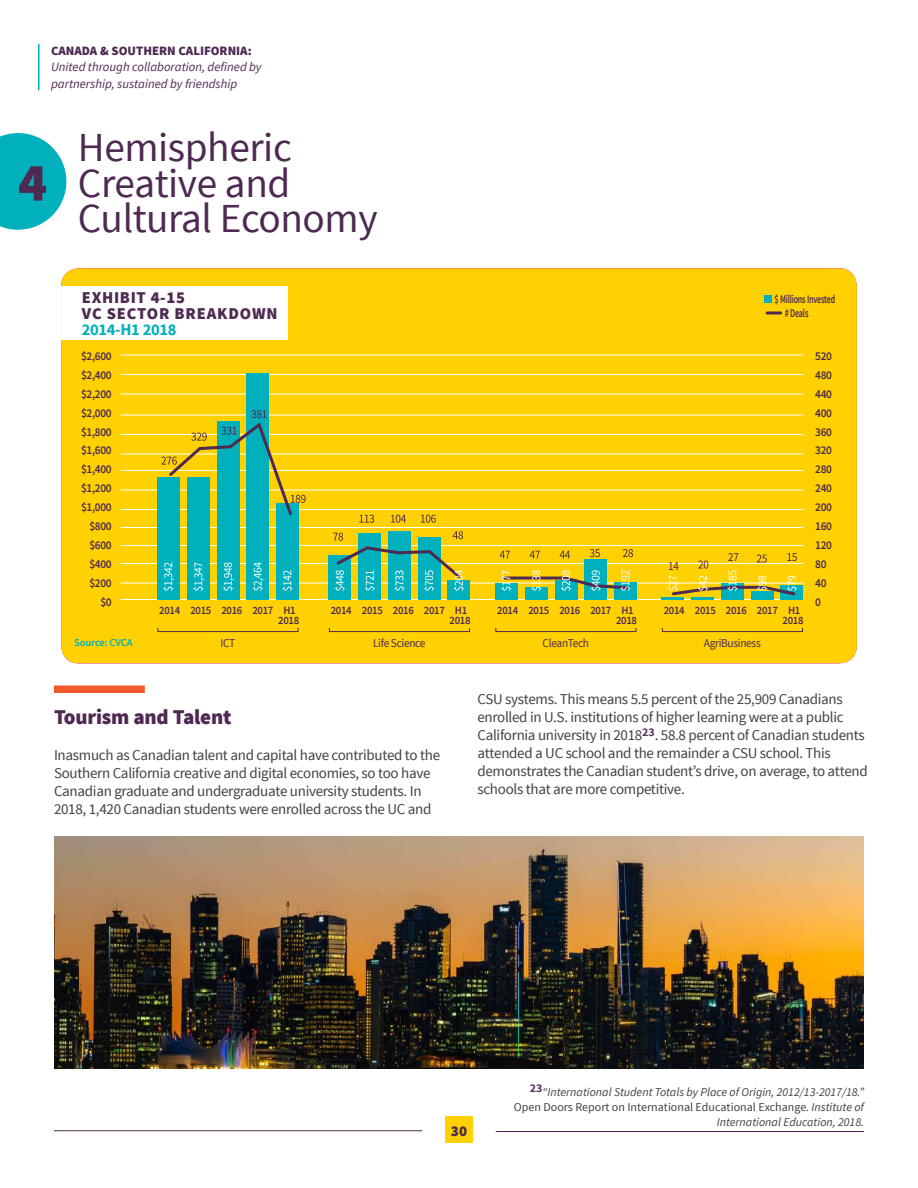
<style>
.page{position:relative;width:918px;height:1188px;background:#fff}
.page>*{position:absolute;margin:0;border:0;box-sizing:border-box;transform-origin:0 0}
.t1{font:900 54px "Source Sans Pro";color:#4e2951}
.t2{font:41.25px/35.2px "Source Sans Pro";letter-spacing:-.01em;color:#4e2951}
.t3{font:900 21px "Source Sans Pro";letter-spacing:-.01em;color:#4e2951}
.t4{font:900 16.5px "Source Sans Pro";letter-spacing:.05em;color:#4e2951}
.t5{font:700 16.5px "Source Sans Pro";letter-spacing:-.02em;color:#00b0bd}
.t6{font:15px/18px "Source Sans Pro";letter-spacing:-.02em;color:#414042}
.t7{font:900 15px "Source Sans Pro";color:#4e2951}
.t8{font:italic 12.75px/16.5px "Source Sans Pro";color:#4e2951}
.t9{font:900 12.75px "Source Sans Pro";color:#4e2951}
.t10{font:italic 12px/15px "Source Sans Pro";color:#414042;text-align:right}
.t11{font:600 12px/18.9px "Source Sans Pro";letter-spacing:-.03em;color:#4e2951;text-align:right;scale:.95 1}
.t12{font:12px "Source Sans Pro";letter-spacing:-.03em;color:#4e2951;scale:.95 1}
.t13{font:600 11.7px/13.5px "Source Sans Pro";letter-spacing:-.02em;color:#4e2951;scale:.68 1}
.t14{font:600 11.25px "Source Sans Pro";letter-spacing:-.03em;color:#4e2951;scale:.95 1}
.t15{font:600 10.5px "Source Sans Pro";letter-spacing:-.01em;color:#00b0bd}
.s1{font-style:normal}
</style>
<div class="page">
<svg style="left:0;top:133px;width:66px;height:97px;background:#29bcc7"></svg>
<hr style="left:54px;top:1130px;width:368px;height:1px;background:#4e2951">
<hr style="left:496px;top:1131px;width:368px;height:1px;background:#4e2951">
<div style="left:445px;top:1116px;width:28px;height:27px;background:#ffd100"></div>
<hr style="left:38px;top:44px;width:2px;height:46px;background:#00b0bd">
<div style="left:61px;top:268px;width:796px;height:395px;background:#ffd100"></div>
<hr style="left:120px;top:355px;width:683px;height:1px;background:#fff">
<hr style="left:120px;top:374px;width:683px;height:1px;background:#fff">
<hr style="left:120px;top:394px;width:683px;height:1px;background:#fff">
<hr style="left:120px;top:415px;width:683px;height:1px;background:#fff">
<hr style="left:120px;top:434px;width:683px;height:1px;background:#fff">
<hr style="left:120px;top:454px;width:683px;height:1px;background:#fff">
<hr style="left:120px;top:470px;width:683px;height:1px;background:#fff">
<hr style="left:120px;top:490px;width:683px;height:1px;background:#fff">
<hr style="left:120px;top:509px;width:683px;height:1px;background:#fff">
<hr style="left:120px;top:527px;width:683px;height:1px;background:#fff">
<hr style="left:120px;top:545px;width:683px;height:1px;background:#fff">
<hr style="left:120px;top:563px;width:683px;height:1px;background:#fff">
<hr style="left:120px;top:583px;width:683px;height:1px;background:#fff">
<hr style="left:120px;top:599px;width:683px;height:1px;background:#fff">
<hr style="left:662px;top:598px;width:22px;height:2px;background:#00b0bd">
<div style="left:662px;top:628px;width:141px;height:4px;border:1px solid #4e2951"></div>
<hr style="left:692px;top:597px;width:22px;height:3px;background:#00b0bd">
<div style="left:722px;top:583px;width:22px;height:17px;background:#00b0bd"></div>
<div style="left:751px;top:591px;width:22px;height:9px;background:#00b0bd"></div>
<div style="left:781px;top:586px;width:22px;height:14px;background:#00b0bd"></div>
<div style="left:495px;top:583px;width:22px;height:17px;background:#00b0bd"></div>
<div style="left:496px;top:628px;width:140px;height:4px;border:1px solid #4e2951"></div>
<div style="left:525px;top:587px;width:23px;height:13px;background:#00b0bd"></div>
<div style="left:555px;top:580px;width:22px;height:20px;background:#00b0bd"></div>
<div style="left:585px;top:560px;width:22px;height:40px;background:#00b0bd"></div>
<div style="left:614px;top:583px;width:23px;height:17px;background:#00b0bd"></div>
<div style="left:329px;top:555px;width:22px;height:45px;background:#00b0bd"></div>
<div style="left:329px;top:628px;width:141px;height:4px;border:1px solid #4e2951"></div>
<div style="left:359px;top:534px;width:22px;height:66px;background:#00b0bd"></div>
<div style="left:389px;top:532px;width:22px;height:68px;background:#00b0bd"></div>
<div style="left:418px;top:537px;width:22px;height:63px;background:#00b0bd"></div>
<div style="left:448px;top:580px;width:22px;height:20px;background:#00b0bd"></div>
<div style="left:157px;top:478px;width:22px;height:122px;background:#00b0bd"></div>
<svg style="left:163px;top:563px;width:11px;height:28px"></svg>
<div style="left:158px;top:628px;width:140px;height:4px;border:1px solid #4e2951"></div>
<div style="left:187px;top:478px;width:23px;height:122px;background:#00b0bd"></div>
<div style="left:217px;top:421px;width:22px;height:179px;background:#00b0bd"></div>
<div style="left:247px;top:373px;width:22px;height:227px;background:#00b0bd"></div>
<div style="left:276px;top:503px;width:23px;height:97px;background:#00b0bd"></div>
<svg style="left:193px;top:563px;width:11px;height:28px"></svg>
<svg style="left:223px;top:563px;width:11px;height:28px"></svg>
<svg style="left:253px;top:562px;width:11px;height:29px"></svg>
<svg style="left:282px;top:570px;width:11px;height:21px"></svg>
<div style="left:61px;top:286px;width:227px;height:53px;background:#fff"></div>
<div style="left:764px;top:296px;width:8px;height:7px;background:#00b0bd"></div>
<hr style="left:767px;top:311px;width:14px;height:3px;background:#4e2951">
<svg style="left:161px;top:410px;width:145px;height:108px"></svg>
<svg style="left:359px;top:515px;width:15px;height:8px"></svg>
<svg style="left:391px;top:515px;width:15px;height:8px"></svg>
<svg style="left:421px;top:515px;width:15px;height:8px"></svg>
<svg style="left:500px;top:551px;width:10px;height:8px"></svg>
<svg style="left:530px;top:551px;width:10px;height:8px"></svg>
<svg style="left:560px;top:551px;width:10px;height:8px"></svg>
<svg style="left:590px;top:549px;width:10px;height:8px"></svg>
<svg style="left:623px;top:549px;width:10px;height:8px"></svg>
<svg style="left:333px;top:531px;width:131px;height:60px"></svg>
<svg style="left:501px;top:570px;width:130px;height:21px"></svg>
<svg style="left:668px;top:553px;width:129px;height:44px;background:#d8c32c"></svg>
<div style="left:54px;top:686px;width:91px;height:7px;background:#f1582c"></div>
<img style="left:54px;top:836px;width:810px;height:233px">
<p class="t9" style="left:51px;top:42px;width:202px">CANADA &amp; SOUTHERN CALIFORNIA:</p>
<p class="t8" style="left:51px;top:59px;width:212px">United through collaboration, defined by partnership, sustained by friendship</p>
<h1 class="t1" style="left:18px;top:147px;width:31px">4</h1>
<h2 class="t2" style="left:78px;top:131px;width:301px">Hemispheric<br>Creative and<br>Cultural Economy</h2>
<p class="t4" style="left:82px;top:287px;width:105px">EXHIBIT 4-15</p>
<p class="t13" style="left:785px;top:293px;width:76px;text-indent:-10px">$ Millions Invested # Deals</p>
<p class="t4" style="left:82px;top:303px;width:197px">VC SECTOR BREAKDOWN</p>
<p class="t11" style="left:81px;top:347px;width:34px">$2,600 $2,400 $2,200 $2,000 $1,800 $1,600 $1,400 $1,200 $1,000 $800 $600 $400 $200 $0</p>
<p class="t11" style="left:815px;top:347px;width:19px;text-align:left">520<br>480<br>440<br>400<br>360<br>320<br>280<br>240<br>200<br>160<br>120<br>80<br>40<br>0</p>
<p class="t5" style="left:82px;top:319px;width:96px">2014-H1 2018</p>
<p class="t14" style="left:159px;top:603px;width:145px">2014 2015 2016 2017 H1</p>
<p class="t12" style="left:220px;top:636px;width:17px">ICT</p>
<p class="t14" style="left:331px;top:603px;width:145px">2014 2015 2016 2017 H1</p>
<p class="t12" style="left:373px;top:636px;width:57px">Life Science</p>
<p class="t14" style="left:497px;top:603px;width:145px">2014 2015 2016 2017 H1</p>
<p class="t12" style="left:543px;top:636px;width:50px">CleanTech</p>
<p class="t14" style="left:664px;top:603px;width:145px">2014 2015 2016 2017 H1</p>
<p class="t12" style="left:704px;top:636px;width:61px">AgriBusiness</p>
<p class="t14" style="left:278px;top:613px;width:24px">2018</p>
<p class="t14" style="left:450px;top:613px;width:24px">2018</p>
<p class="t14" style="left:616px;top:613px;width:24px">2018</p>
<p class="t14" style="left:783px;top:613px;width:24px">2018</p>
<p class="t15" style="left:74px;top:635px;width:60px">Source: CVCA</p>
<h3 class="t3" style="left:54px;top:704px;width:179px">Tourism and Talent</h3>
<p class="t6" style="left:54px;top:747px;width:388px">Inasmuch as Canadian talent and capital have contributed to the Southern California creative and digital economies, so too have Canadian graduate and undergraduate university students. In 2018, 1,420 Canadian students were enrolled across the UC and</p>
<p class="t6" style="left:477px;top:691px;width:392px">CSU systems. This means 5.5 percent of the 25,909 Canadians enrolled in U.S. institutions of higher learning were at a public California university in 2018<sup>23</sup>. 58.8 percent of Canadian students attended a UC school and the remainder a CSU school. This demonstrates the Canadian student’s drive, on average, to attend schools that are more competitive.</p>
<p class="t7" style="left:451px;top:1121px;width:18px">30</p>
<p class="t10" style="left:514px;top:1085px;width:352px"><sup>23</sup>“International Student Totals by Place of Origin, 2012/13-2017/18.”<br><span class="s1">Open Doors Report on International Educational Exchange</span>. Institute of<br>International Education, 2018.</p>
</div>
